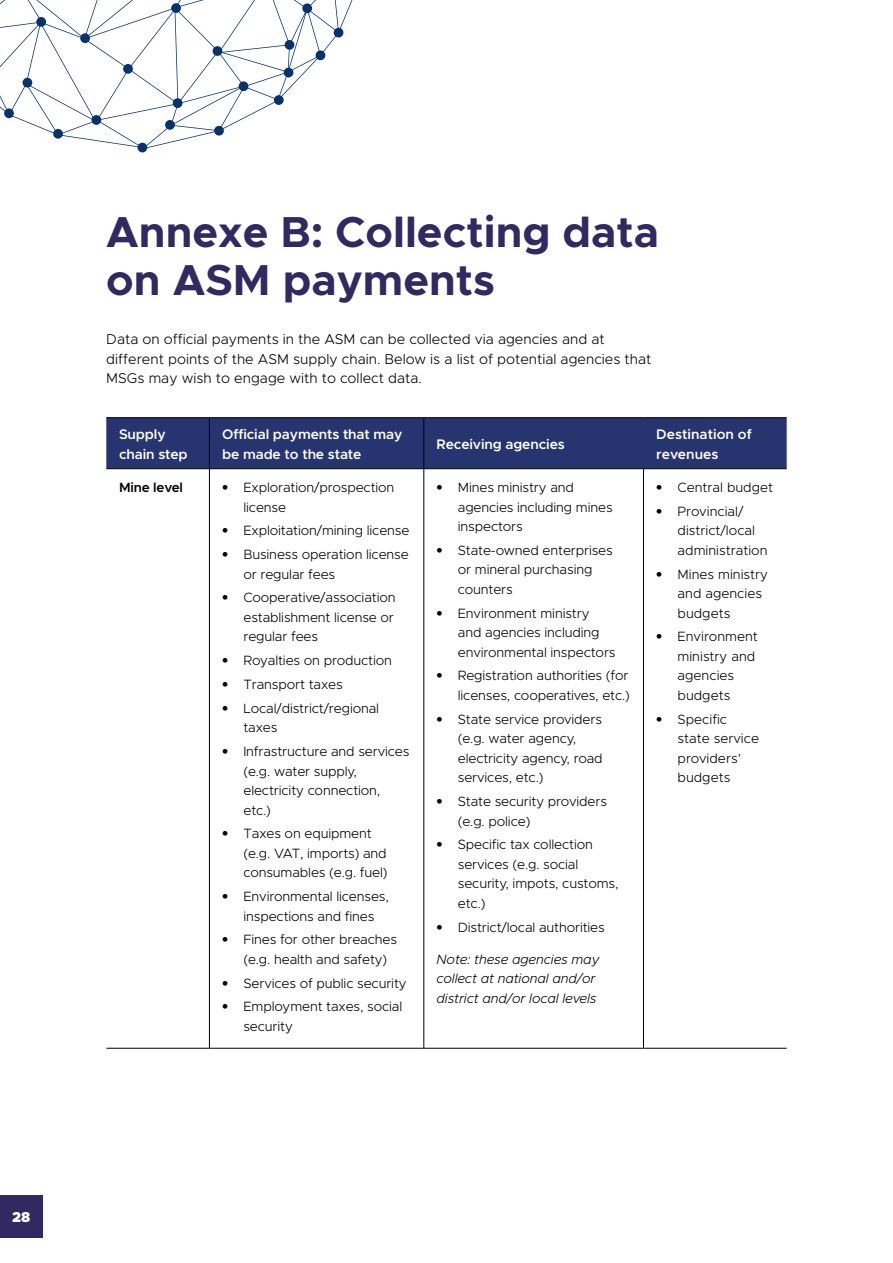
<style>
.page{position:relative;width:893px;height:1263px;background:#fff}
.page>*{position:absolute;margin:0;border:0;box-sizing:border-box;transform-origin:0 0}
.t1{font:700 43.5px/48px "Metropolis";color:#322862}
.t2{font:900 14.4px "Metropolis";color:#fff}
.Body_text{font:300 14.25px/19.5px "Metropolis";color:#000}
.boxed_text{font:600 13.95px/19.5px "Metropolis";letter-spacing:-.01em;color:#fff}
.t3{font:300 13.5px/19.5px "Metropolis";letter-spacing:-.01em;color:#000}
.Body_Steps_-_Bullets{font:italic 300 13.5px/19.5px "Metropolis";letter-spacing:-.01em;color:#000}
.Body_text-2{font:600 13.5px "Metropolis";letter-spacing:-.015em;color:#000}
.s1{font-family:"Myriad Pro";font-weight:700;font-size:18px}
</style>
<div class="page">
<div style="left:0;top:1195px;width:43px;height:42px;background:#322862"></div>
<div style="left:137px;top:143px;width:10px;height:9px;background:#07326c;border-radius:50%"></div>
<svg style="left:0;top:0;width:353px;height:149px"></svg>
<div style="left:106px;top:418px;width:681px;height:50px;background:#263470"></div>
<hr style="left:424px;top:469px;width:1px;height:579px;background:#000">
<hr style="left:643px;top:469px;width:1px;height:579px;background:#000">
<hr style="left:106px;top:417px;width:103px;height:1px;background:#000">
<hr style="left:209px;top:417px;width:215px;height:1px;background:#000">
<hr style="left:209px;top:418px;width:1px;height:50px;background:#000">
<hr style="left:424px;top:417px;width:219px;height:1px;background:#000">
<hr style="left:424px;top:418px;width:1px;height:50px;background:#000">
<hr style="left:643px;top:417px;width:144px;height:1px;background:#000">
<hr style="left:106px;top:1048px;width:103px;height:1px;background:#000">
<hr style="left:209px;top:1048px;width:215px;height:1px;background:#000">
<hr style="left:424px;top:1048px;width:219px;height:1px;background:#000">
<hr style="left:643px;top:1048px;width:144px;height:1px;background:#000">
<hr style="left:106px;top:468px;width:103px;height:1px;background:#000">
<hr style="left:209px;top:468px;width:215px;height:1px;background:#000">
<hr style="left:209px;top:469px;width:1px;height:579px;background:#000">
<hr style="left:424px;top:468px;width:219px;height:1px;background:#000">
<hr style="left:643px;top:468px;width:144px;height:1px;background:#000">
<p class="t2" style="left:12px;top:1208px;width:20px">28</p>
<p class="t1" style="left:106px;top:208px;width:554px">Annexe B: Collecting data on ASM payments</p>
<p class="Body_text" style="left:106px;top:330px;width:547px">Data on official payments in the ASM can be collected via agencies and at different points of the ASM supply chain. Below is a list of potential agencies that<br>MSGs may wish to engage with to collect data.</p>
<p class="boxed_text" style="left:119px;top:424px;width:70px">Supply chain step</p>
<p class="boxed_text" style="left:222px;top:424px;width:182px">Official payments that may be made to the state</p>
<p class="boxed_text" style="left:437px;top:434px;width:130px">Receiving agencies</p>
<p class="boxed_text" style="left:656px;top:424px;width:97px">Destination of revenues</p>
<p class="Body_text-2" style="left:119px;top:479px;width:65px">Mine level</p>
<p class="t3" style="left:243px;top:478px;width:153px;text-indent:-21px"><span class="s1">•</span> Exploration/prospection license</p>
<p class="t3" style="left:222px;top:521px;width:189px"><span class="s1">•</span> Exploitation/mining license</p>
<p class="t3" style="left:243px;top:545px;width:167px;text-indent:-21px"><span class="s1">•</span> Business operation license or regular fees</p>
<p class="t3" style="left:243px;top:588px;width:154px;text-indent:-21px"><span class="s1">•</span> Cooperative/association establishment license or regular fees</p>
<p class="t3" style="left:222px;top:651px;width:171px"><span class="s1">•</span> Royalties on production</p>
<p class="t3" style="left:222px;top:674px;width:122px"><span class="s1">•</span> Transport taxes</p>
<p class="t3" style="left:243px;top:698px;width:137px;text-indent:-21px"><span class="s1">•</span> Local/district/regional taxes</p>
<p class="t3" style="left:243px;top:741px;width:168px;text-indent:-21px"><span class="s1">•</span> Infrastructure and services (e.g. water supply, electricity connection, etc.)</p>
<p class="t3" style="left:243px;top:824px;width:146px;text-indent:-21px"><span class="s1">•</span> Taxes on equipment (e.g. VAT, imports) and consumables (e.g. fuel)</p>
<p class="t3" style="left:222px;top:886px;width:168px;text-align:center"><span class="s1">•</span> Environmental licenses, inspections and fines</p>
<p class="t3" style="left:243px;top:930px;width:155px;text-indent:-21px"><span class="s1">•</span> Fines for other breaches (e.g. health and safety)</p>
<p class="t3" style="left:222px;top:973px;width:186px"><span class="s1">•</span> Services of public security</p>
<p class="t3" style="left:243px;top:997px;width:160px;text-indent:-21px"><span class="s1">•</span> Employment taxes, social security</p>
<p class="t3" style="left:458px;top:478px;width:156px;text-indent:-21px"><span class="s1">•</span> Mines ministry and agencies including mines inspectors</p>
<p class="t3" style="left:458px;top:540px;width:157px;text-indent:-21px"><span class="s1">•</span> State-owned enterprises or mineral purchasing counters</p>
<p class="t3" style="left:458px;top:603px;width:159px;text-indent:-21px"><span class="s1">•</span> Environment ministry and agencies including environmental inspectors</p>
<p class="t3" style="left:437px;top:666px;width:195px;text-align:right"><span class="s1">•</span> Registration authorities (for licenses, cooperatives, etc.)</p>
<p class="t3" style="left:458px;top:709px;width:146px;text-indent:-21px"><span class="s1">•</span> State service providers (e.g. water agency, electricity agency, road services, etc.)</p>
<p class="t3" style="left:458px;top:791px;width:151px;text-indent:-21px"><span class="s1">•</span> State security providers (e.g. police)</p>
<p class="t3" style="left:458px;top:835px;width:162px;text-indent:-21px"><span class="s1">•</span> Specific tax collection services (e.g. social security, impots, customs, etc.)</p>
<p class="t3" style="left:437px;top:917px;width:170px"><span class="s1">•</span> District/local authorities</p>
<p class="Body_Steps_-_Bullets" style="left:437px;top:949px;width:164px">Note: these agencies may collect at national and/or district and/or local levels</p>
<p class="t3" style="left:656px;top:478px;width:118px"><span class="s1">•</span> Central budget</p>
<p class="t3" style="left:677px;top:501px;width:92px;text-indent:-21px"><span class="s1">•</span> Provincial/ district/local administration</p>
<p class="t3" style="left:677px;top:564px;width:92px;text-indent:-21px"><span class="s1">•</span> Mines ministry and agencies budgets</p>
<p class="t3" style="left:677px;top:627px;width:82px;text-indent:-21px"><span class="s1">•</span> Environment ministry and agencies budgets</p>
<p class="t3" style="left:677px;top:709px;width:83px;text-indent:-21px"><span class="s1">•</span> Specific state service providers’ budgets</p>
</div>
